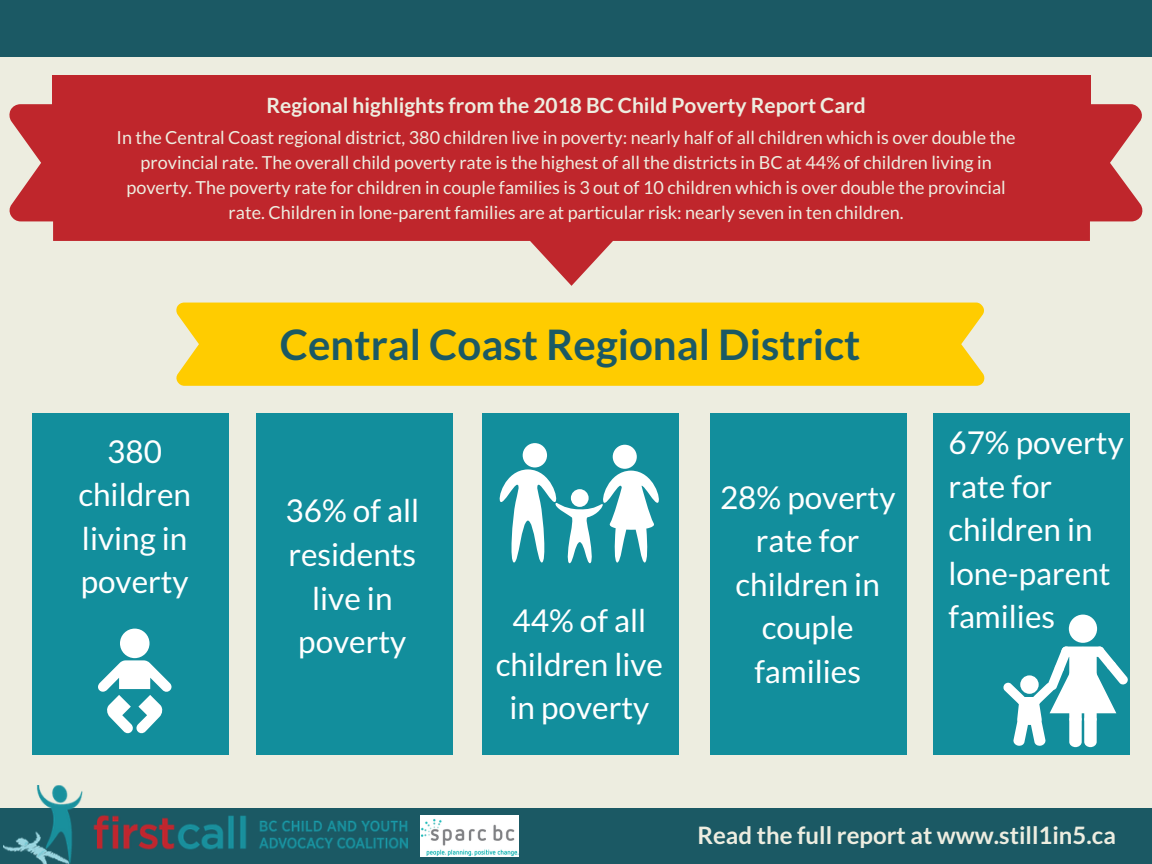
<style>
.page{position:relative;width:1152px;height:864px;background:#edede0}
.page>*{position:absolute;margin:0;border:0;box-sizing:border-box;transform-origin:0 0}
.t1{font:700 42px "Lato";color:#1b5964}
.t2{font:31.5px/43.5px "Lato";color:#fff;text-align:center}
.t3{font:700 24px "Lato";color:#edede0}
.t4{font:700 21px "Lato";color:#edede0}
.t5{font:18px/24.8px "Lato";color:#edede0;text-align:center}
</style>
<div class="page">
<div style="left:0;top:808px;width:1152px;height:56px;background:#1b5964"></div>
<div style="left:32px;top:413px;width:197px;height:342px;background:#128e9c"></div>
<div style="left:256px;top:413px;width:197px;height:342px;background:#128e9c"></div>
<div style="left:482px;top:413px;width:197px;height:342px;background:#128e9c"></div>
<div style="left:710px;top:413px;width:197px;height:342px;background:#128e9c"></div>
<div style="left:933px;top:413px;width:197px;height:342px;background:#128e9c"></div>
<div style="left:176px;top:303px;width:809px;height:83px;background:#fc0"></div>
<div style="left:53px;top:75px;width:1038px;height:78px;background:#bf262c"></div>
<svg style="left:53px;top:221px;width:1037px;height:65px"></svg>
<div style="left:9px;top:104px;width:1134px;height:117px;background:#bf262c"></div>
<div style="left:0;top:0;width:1152px;height:56px;background:#1b5964"></div>
<img style="left:421px;top:815px;width:97px;height:42px">
<div style="left:120px;top:629px;width:30px;height:29px;background:#fff;border-radius:50%"></div>
<svg style="left:98px;top:660px;width:74px;height:73px"></svg>
<div style="left:1069px;top:615px;width:28px;height:28px;background:#fff;border-radius:50%"></div>
<svg style="left:1003px;top:646px;width:125px;height:101px"></svg>
<div style="left:1018px;top:697px;width:22px;height:8px;background:#fff;border-radius:4px"></div>
<div style="left:523px;top:443px;width:24px;height:24px;background:#fff;border-radius:50%"></div>
<div style="left:613px;top:445px;width:24px;height:24px;background:#fff;border-radius:50%"></div>
<svg style="left:499px;top:469px;width:160px;height:94px"></svg>
<img style="left:3px;top:785px;width:404px;height:79px">
<p class="t4" style="left:266px;top:92px;width:601px">Regional highlights from the 2018 BC Child Poverty Report Card</p>
<p class="t5" style="left:117px;top:125px;width:901px">In the Central Coast regional district, 380 children live in poverty: nearly half of all children which is over double the provincial rate. The overall child poverty rate is the highest of all the districts in BC at 44% of children living in poverty. The poverty rate for children in couple families is 3 out of 10 children which is over double the provincial rate. Children in lone-parent families are at particular risk: nearly seven in ten children.</p>
<h2 class="t2" style="left:78px;top:429px;width:114px">380 children living in poverty</h2>
<h1 class="t1" style="left:280px;top:319px;width:582px">Central Coast Regional District</h1>
<h2 class="t2" style="left:286px;top:489px;width:135px">36% of all residents live in poverty</h2>
<h2 class="t2" style="left:496px;top:598px;width:169px">44% of all children live in poverty</h2>
<h2 class="t2" style="left:720px;top:475px;width:177px">28% poverty rate for children in couple families</h2>
<h2 class="t2" style="left:948px;top:420px;width:177px;text-align:left">67% poverty rate for children in lone-parent families</h2>
<h3 class="t3" style="left:697px;top:820px;width:420px">Read the full report at www.still1in5.ca</h3>
</div>
